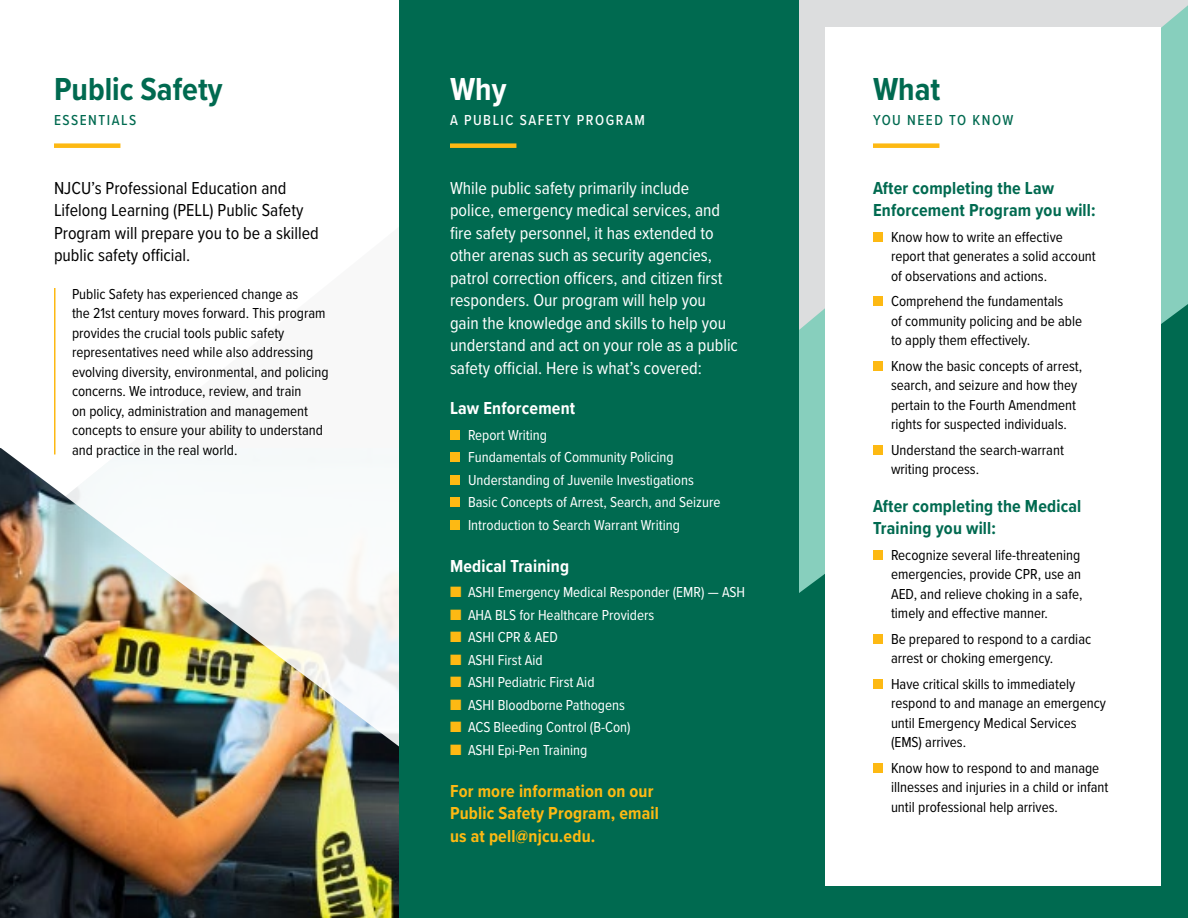
<style>
.page{position:relative;width:1188px;height:918px;background:#fff}
.page>*{position:absolute;margin:0;border:0;box-sizing:border-box;transform-origin:0 0}
.t1{font:700 33px "Proxima Nova Cond";color:#006a50}
.t2{font:700 33px "Proxima Nova Cond";color:#fff}
.t3{font:18px/22.5px "Proxima Nova Cond";color:#fff}
.t4{font:18px/22.5px "Proxima Nova Cond";color:#000}
.t5{font:700 18px/22.5px "Proxima Nova Cond";letter-spacing:.01em;color:#006a50}
.t6{font:700 18px/22.5px "Proxima Nova Cond";letter-spacing:.01em;color:#fdb913}
.t7{font:700 18px "Proxima Nova Cond";letter-spacing:.01em;color:#fff}
.t8{font:15px/19.5px "Proxima Nova Cond";color:#000}
.t9{font:15px/22.5px "Proxima Nova Cond";color:#fff}
.t10{font:500 15px "Proxima Nova Cond";letter-spacing:.1em;color:#006a50}
.t11{font:500 15px "Proxima Nova Cond";letter-spacing:.1em;color:#fff}
.s1{color:#fdb913}
</style>
<div class="page">
<svg style="left:799px;top:5px;width:389px;height:299px;background:#c0d8d3"></svg>
<svg style="left:799px;top:304px;width:389px;height:614px;background:#1d7e66"></svg>
<div style="left:826px;top:27px;width:335px;height:858px;background:#fff"></div>
<img style="left:0;top:448px;width:399px;height:470px">
<div style="left:399px;top:0;width:400px;height:918px;background:#006a50"></div>
<div style="left:450px;top:430px;width:9px;height:10px;background:#fdb913"></div>
<div style="left:450px;top:453px;width:9px;height:9px;background:#fdb913"></div>
<div style="left:450px;top:475px;width:9px;height:10px;background:#fdb913"></div>
<div style="left:450px;top:498px;width:9px;height:9px;background:#fdb913"></div>
<div style="left:450px;top:520px;width:9px;height:10px;background:#fdb913"></div>
<hr style="left:54px;top:288px;width:2px;height:166px;background:#fdb913">
<div style="left:873px;top:143px;width:66px;height:5px;background:#fdb913"></div>
<div style="left:54px;top:143px;width:66px;height:5px;background:#fdb913"></div>
<div style="left:450px;top:143px;width:66px;height:5px;background:#fdb913"></div>
<div style="left:873px;top:232px;width:9px;height:10px;background:#fdb913"></div>
<div style="left:873px;top:297px;width:9px;height:9px;background:#fdb913"></div>
<div style="left:873px;top:361px;width:9px;height:10px;background:#fdb913"></div>
<div style="left:873px;top:445px;width:9px;height:10px;background:#fdb913"></div>
<div style="left:873px;top:550px;width:9px;height:10px;background:#fdb913"></div>
<div style="left:873px;top:634px;width:9px;height:10px;background:#fdb913"></div>
<div style="left:873px;top:679px;width:9px;height:10px;background:#fdb913"></div>
<div style="left:873px;top:763px;width:9px;height:10px;background:#fdb913"></div>
<h1 class="t1" style="left:54px;top:65px;width:170px">Public Safety</h1>
<p class="t10" style="left:54px;top:109px;width:84px">ESSENTIALS</p>
<p class="t4" style="left:54px;top:176px;width:266px">NJCU’s Professional Education and Lifelong Learning (PELL) Public Safety Program will prepare you to be a skilled public safety official.</p>
<p class="t8" style="left:72px;top:283px;width:258px">Public Safety has experienced change as<br>the 21st century moves forward. This program provides the crucial tools public safety representatives need while also addressing evolving diversity, environmental, and policing concerns. We introduce, review, and train<br>on policy, administration and management concepts to ensure your ability to understand and practice in the real world.</p>
<h1 class="t2" style="left:450px;top:65px;width:58px">Why</h1>
<p class="t11" style="left:450px;top:109px;width:196px">A PUBLIC SAFETY PROGRAM</p>
<p class="t3" style="left:450px;top:176px;width:289px">While public safety primarily include police, emergency medical services, and fire safety personnel, it has extended to other arenas such as security agencies, patrol correction officers, and citizen first responders. Our program will help you gain the knowledge and skills to help you understand and act on your role as a public safety official. Here is what’s covered:</p>
<p class="t7" style="left:450px;top:395px;width:127px">Law Enforcement</p>
<p class="t9" style="left:468px;top:423px;width:254px">Report Writing<br>Fundamentals of Community Policing Understanding of Juvenile Investigations Basic Concepts of Arrest, Search, and Seizure Introduction to Search Warrant Writing</p>
<p class="t7" style="left:450px;top:552px;width:121px">Medical Training</p>
<p class="t9" style="left:450px;top:580px;width:297px"><span class="s1">■</span> ASHI Emergency Medical Responder (EMR) — ASH</p>
<p class="t9" style="left:450px;top:603px;width:206px"><span class="s1">■</span> AHA BLS for Healthcare Providers</p>
<p class="t9" style="left:450px;top:625px;width:109px"><span class="s1">■</span> ASHI CPR &amp; AED</p>
<p class="t9" style="left:450px;top:648px;width:94px"><span class="s1">■</span> ASHI First Aid</p>
<p class="t9" style="left:450px;top:670px;width:146px"><span class="s1">■</span> ASHI Pediatric First Aid</p>
<p class="t9" style="left:450px;top:693px;width:176px"><span class="s1">■</span> ASHI Bloodborne Pathogens</p>
<p class="t9" style="left:450px;top:715px;width:182px"><span class="s1">■</span> ACS Bleeding Control (B-Con)</p>
<p class="t9" style="left:450px;top:738px;width:139px"><span class="s1">■</span> ASHI Epi-Pen Training</p>
<p class="t6" style="left:450px;top:779px;width:210px">For more information on our<br>Public Safety Program, email us at pell@njcu.edu.</p>
<h1 class="t1" style="left:873px;top:65px;width:69px">What</h1>
<p class="t10" style="left:873px;top:109px;width:142px">YOU NEED TO KNOW</p>
<p class="t5" style="left:873px;top:176px;width:224px">After completing the Law<br>Enforcement Program you will:</p>
<p class="t8" style="left:891px;top:226px;width:206px">Know how to write an effective report that generates a solid account of observations and actions.</p>
<p class="t8" style="left:891px;top:291px;width:193px">Comprehend the fundamentals<br>of community policing and be able to apply them effectively.</p>
<p class="t8" style="left:891px;top:355px;width:193px">Know the basic concepts of arrest, search, and seizure and how they pertain to the Fourth Amendment rights for suspected individuals.</p>
<p class="t8" style="left:891px;top:439px;width:174px">Understand the search-warrant writing process.</p>
<p class="t5" style="left:873px;top:494px;width:210px">After completing the Medical<br>Training you will:</p>
<p class="t8" style="left:891px;top:544px;width:193px">Recognize several life-threatening emergencies, provide CPR, use an AED, and relieve choking in a safe, timely and effective manner.</p>
<p class="t8" style="left:891px;top:628px;width:202px">Be prepared to respond to a cardiac arrest or choking emergency.</p>
<p class="t8" style="left:891px;top:673px;width:216px">Have critical skills to immediately respond to and manage an emergency until Emergency Medical Services (EMS) arrives.</p>
<p class="t8" style="left:891px;top:757px;width:219px">Know how to respond to and manage illnesses and injuries in a child or infant until professional help arrives.</p>
</div>
